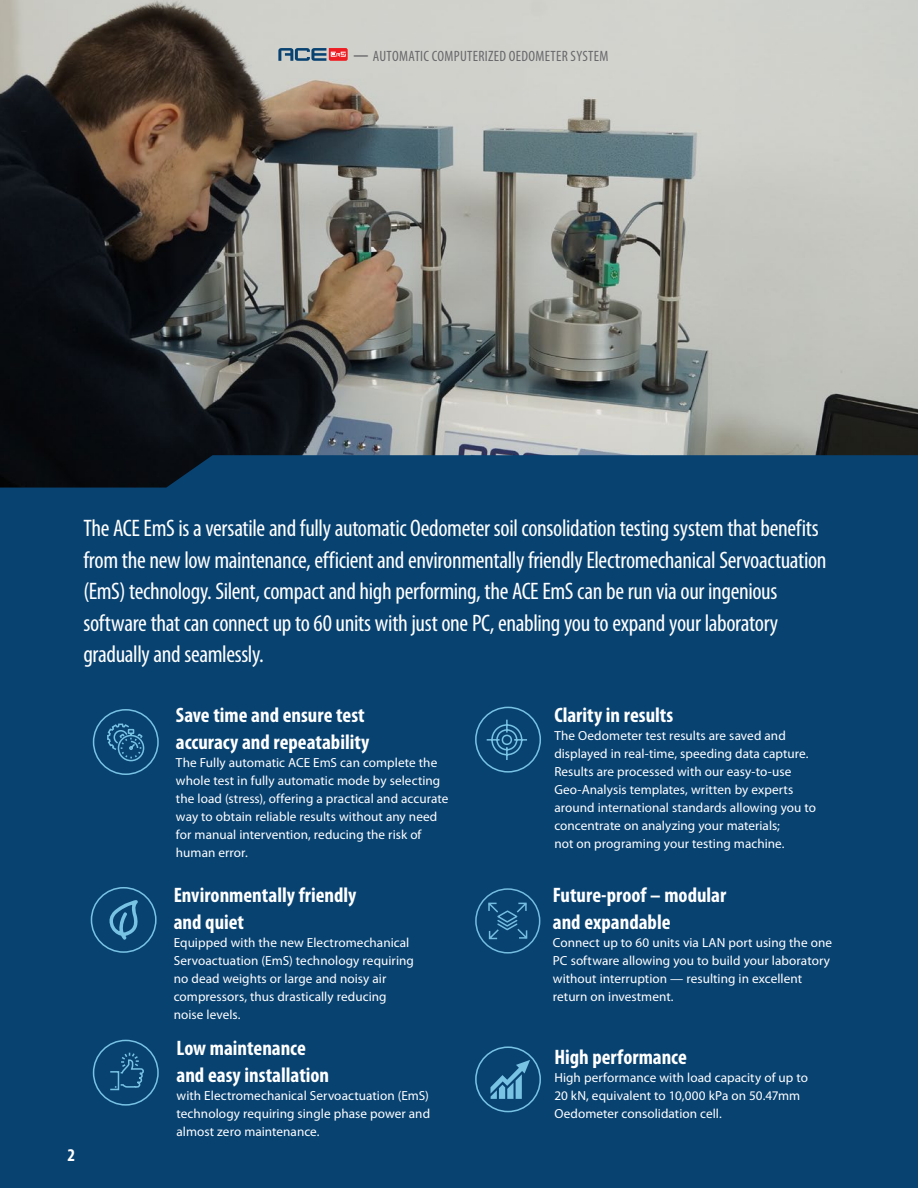
<style>
.page{position:relative;width:918px;height:1188px;background:#fff}
.page>*{position:absolute;margin:0;border:0;box-sizing:border-box;transform-origin:0 0}
.Heading_2{font:condensed 24px/31.5px "Myriad Pro";letter-spacing:-.015em;color:#fff}
.Heading_5{font:700 condensed 21px/27px "Myriad Pro";color:#fff}
.page_number{font:700 condensed 18px "Myriad Pro";color:#fff}
.running_head{font:condensed 15px "Myriad Pro";letter-spacing:.02em;color:#69696c}
.body_copy{font:13.2px/18px "Myriad Pro";letter-spacing:.005em;color:#fff}
.Heading_5-2{font:13.2px/18px "Myriad Pro";letter-spacing:.005em;color:#fff;text-align:justify}
.s1{font-weight:700}
</style>
<div class="page">
<div style="left:0;top:449px;width:918px;height:739px;background:#084271"></div>
<svg style="left:92px;top:709px;width:67px;height:66px"></svg>
<div style="left:91px;top:887px;width:66px;height:66px;border:2px solid #78c2e4;border-radius:50%"></div>
<svg style="left:109px;top:900px;width:29px;height:40px"></svg>
<div style="left:475px;top:888px;width:65px;height:66px;border:2px solid #75bde0;border-radius:50%"></div>
<svg style="left:488px;top:902px;width:40px;height:38px"></svg>
<svg style="left:475px;top:706px;width:66px;height:67px"></svg>
<svg style="left:92px;top:1039px;width:67px;height:67px"></svg>
<div style="left:475px;top:1046px;width:66px;height:66px;border:2px solid #78c2e4;border-radius:50%"></div>
<svg style="left:490px;top:1060px;width:40px;height:39px"></svg>
<img style="left:0;top:0;width:918px;height:488px">
<svg style="left:278px;top:48px;width:70px;height:13px"></svg>
<p class="running_head" style="left:353px;top:48px;width:257px"><span class="s1">—</span> AUTOMATIC COMPUTERIZED OEDOMETER SYSTEM</p>
<p class="page_number" style="left:68px;top:1145px;width:9px">2</p>
<p class="Heading_2" style="left:83px;top:513px;width:745px">The ACE EmS is a versatile and fully automatic Oedometer soil consolidation testing system that benefits from the new low maintenance, efficient and environmentally friendly Electromechanical Servoactuation (EmS) technology. Silent, compact and high performing, the ACE EmS can be run via our ingenious software that can connect up to 60 units with just one PC, enabling you to expand your laboratory gradually and seamlessly.</p>
<p class="Heading_5" style="left:176px;top:701px;width:195px">Save time and ensure test accuracy and repeatability</p>
<p class="body_copy" style="left:176px;top:753px;width:274px">The Fully automatic ACE EmS can complete the whole test in fully automatic mode by selecting the load (stress), offering a practical and accurate way to obtain reliable results without any need for manual intervention, reducing the risk of human error.</p>
<p class="Heading_5" style="left:174px;top:881px;width:184px">Environmentally friendly and quiet</p>
<p class="body_copy" style="left:174px;top:933px;width:242px">Equipped with the new Electromechanical Servoactuation (EmS) technology requiring no dead weights or large and noisy air compressors, thus drastically reducing noise levels.</p>
<p class="Heading_5" style="left:554px;top:701px;width:120px">Clarity in results</p>
<p class="body_copy" style="left:554px;top:726px;width:263px">The Oedometer test results are saved and displayed in real-time, speeding data capture.<br>Results are processed with our easy-to-use Geo-Analysis templates, written by experts around international standards allowing you to concentrate on analyzing your materials;<br>not on programing your testing machine.</p>
<p class="Heading_5" style="left:553px;top:881px;width:175px">Future-proof – modular and expandable</p>
<p class="body_copy" style="left:553px;top:933px;width:281px">Connect up to 60 units via LAN port using the one PC software allowing you to build your laboratory without interruption — resulting in excellent return on investment.</p>
<p class="Heading_5" style="left:177px;top:1034px;width:154px">Low maintenance and easy installation</p>
<p class="Heading_5-2" style="left:177px;top:1086px;width:255px">with Electromechanical Servoactuation (EmS) technology requiring single phase power and almost zero maintenance.</p>
<p class="Heading_5" style="left:554px;top:1043px;width:134px">High performance</p>
<p class="body_copy" style="left:554px;top:1068px;width:255px">High performance with load capacity of up to<br>20 kN, equivalent to 10,000 kPa on 50.47mm<br>Oedometer consolidation cell.</p>
</div>
